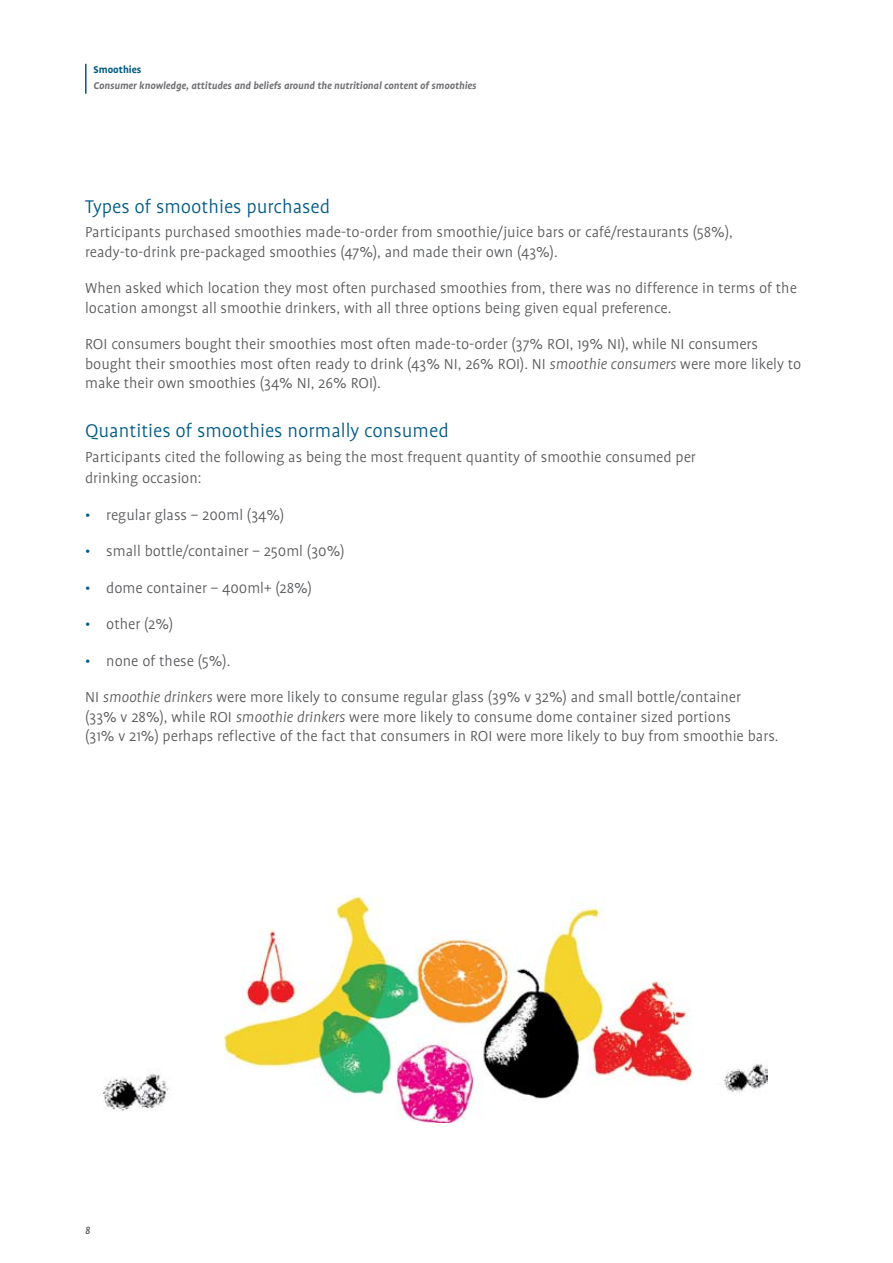
<style>
.page{position:relative;width:893px;height:1263px;background:#fff}
.page>*{position:absolute;margin:0;border:0;box-sizing:border-box;transform-origin:0 0}
.t1{font:300 21px "Profile";color:#005a84}
.t2{font:300 16.5px/19.5px "Profile";color:#58595b}
.t3{font:italic 500 12px "Profile";color:#58595b}
.t4{font:italic 700 11.25px "Profile";color:#717074}
.t5{font:700 11.25px "Profile";color:#005a84}
.s1{font-style:italic}
.s2{color:#005a84}
</style>
<div class="page">
<hr style="left:85px;top:64px;width:2px;height:30px;background:#005a84">
<img style="left:104px;top:896px;width:663px;height:227px">
<p class="t5" style="left:94px;top:63px;width:49px">Smoothies</p>
<p class="t4" style="left:94px;top:80px;width:384px">Consumer knowledge, attitudes and beliefs around the nutritional content of smoothies</p>
<p class="t1" style="left:85px;top:196px;width:247px">Types of smoothies purchased</p>
<p class="t2" style="left:85px;top:223px;width:649px">Participants purchased smoothies made-to-order from smoothie/juice bars or café/restaurants (58%), ready-to-drink pre-packaged smoothies (47%), and made their own (43%).</p>
<p class="t2" style="left:85px;top:279px;width:713px">When asked which location they most often purchased smoothies from, there was no difference in terms of the location amongst all smoothie drinkers, with all three options being given equal preference.</p>
<p class="t2" style="left:85px;top:335px;width:718px">ROI consumers bought their smoothies most often made-to-order (37% ROI, 19% NI), while NI consumers bought their smoothies most often ready to drink (43% NI, 26% ROI). NI <span class="s1">smoothie consumers</span> were more likely to make their own smoothies (34% NI, 26% ROI).</p>
<p class="t1" style="left:85px;top:420px;width:365px">Quantities of smoothies normally consumed</p>
<p class="t2" style="left:85px;top:447px;width:612px;line-height:21px">Participants cited the following as being the most frequent quantity of smoothie consumed per drinking occasion:</p>
<p class="t2" style="left:85px;top:505px;width:201px"><span class="s2">•</span> regular glass – 200ml (34%)</p>
<p class="t2" style="left:85px;top:541px;width:261px"><span class="s2">•</span> small bottle/container – 250ml (30%)</p>
<p class="t2" style="left:85px;top:578px;width:228px"><span class="s2">•</span> dome container – 400ml+ (28%)</p>
<p class="t2" style="left:85px;top:614px;width:90px"><span class="s2">•</span> other (2%)</p>
<p class="t2" style="left:85px;top:651px;width:147px"><span class="s2">•</span> none of these (5%).</p>
<p class="t2" style="left:85px;top:687px;width:695px">NI <span class="s1">smoothie drinkers</span> were more likely to consume regular glass (39% v 32%) and small bottle/container<br>(33% v 28%), while ROI <span class="s1">smoothie drinkers</span> were more likely to consume dome container sized portions<br>(31% v 21%) perhaps reflective of the fact that consumers in ROI were more likely to buy from smoothie bars.</p>
<p class="t3" style="left:85px;top:1224px;width:7px">8</p>
</div>
